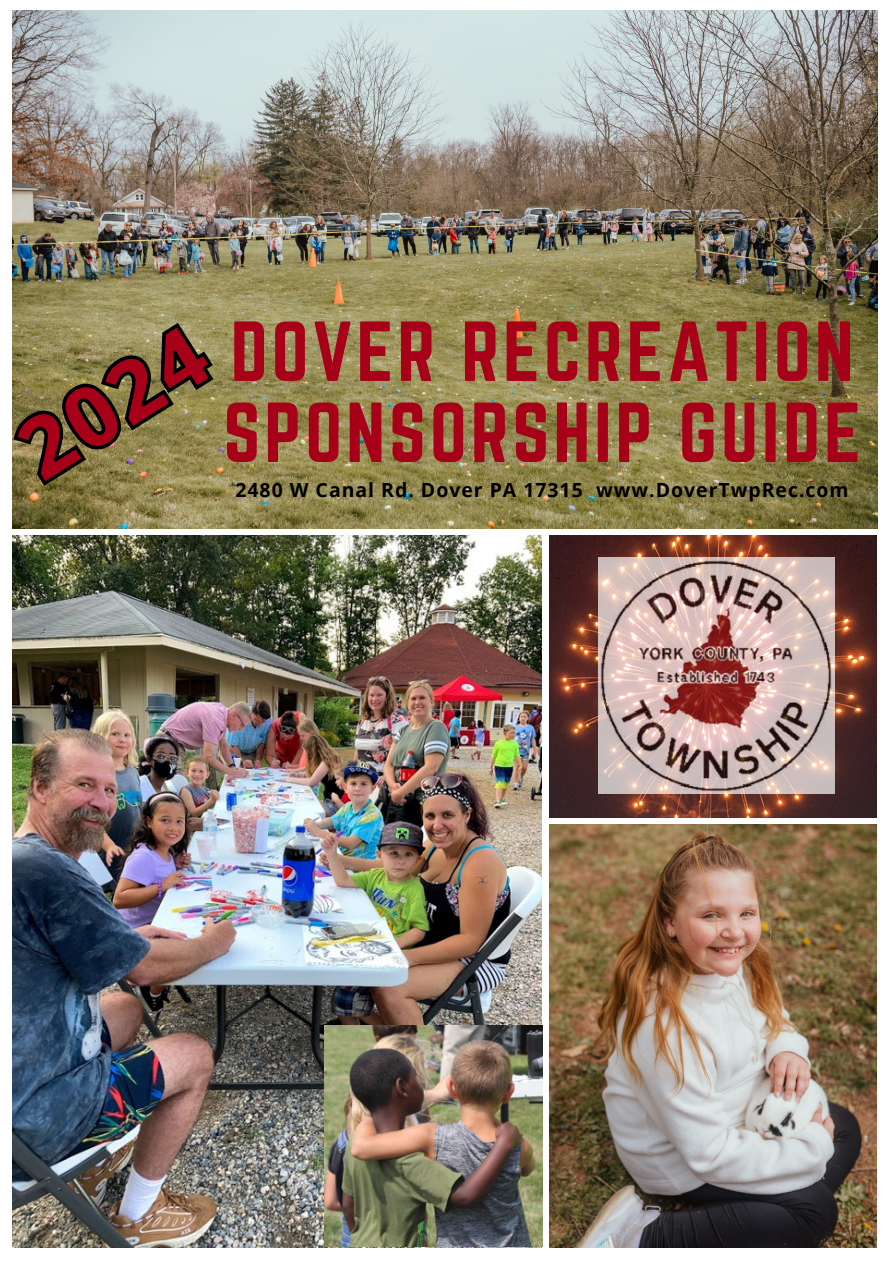
<style>
.page{position:relative;width:893px;height:1264px;background:#fff}
.page>*{position:absolute;margin:0;border:0;box-sizing:border-box;transform-origin:0 0}
.t1{font:800 88.35px "Open Sans";color:#a70119}
.t2{font:74.25px "Norwester";letter-spacing:.05em;color:#a70119}
.t3{font:700 19.5px "Open Sans";letter-spacing:.05em;color:#000}
</style>
<div class="page">
<img style="left:549px;top:535px;width:327px;height:282px">
<img style="left:598px;top:557px;width:236px;height:236px">
<img style="left:12px;top:535px;width:529px;height:712px">
<img style="left:549px;top:824px;width:327px;height:423px">
<img style="left:12px;top:10px;width:865px;height:518px">
<img style="left:324px;top:1025px;width:218px;height:221px">
<svg style="left:12px;top:315px;width:210px;height:175px;background:#847a4a"></svg>
<p class="t1" style="left:-8px;top:405px;width:208px;rotate:-32deg">2024</p>
<p class="t2" style="left:230px;top:306px;width:624px">DOVER RECREATION</p>
<p class="t2" style="left:223px;top:388px;width:639px">SPONSORSHIP GUIDE</p>
<p class="t3" style="left:235px;top:476px;width:614px">2480 W Canal Rd. Dover PA 17315 www.DoverTwpRec.com</p>
</div>
